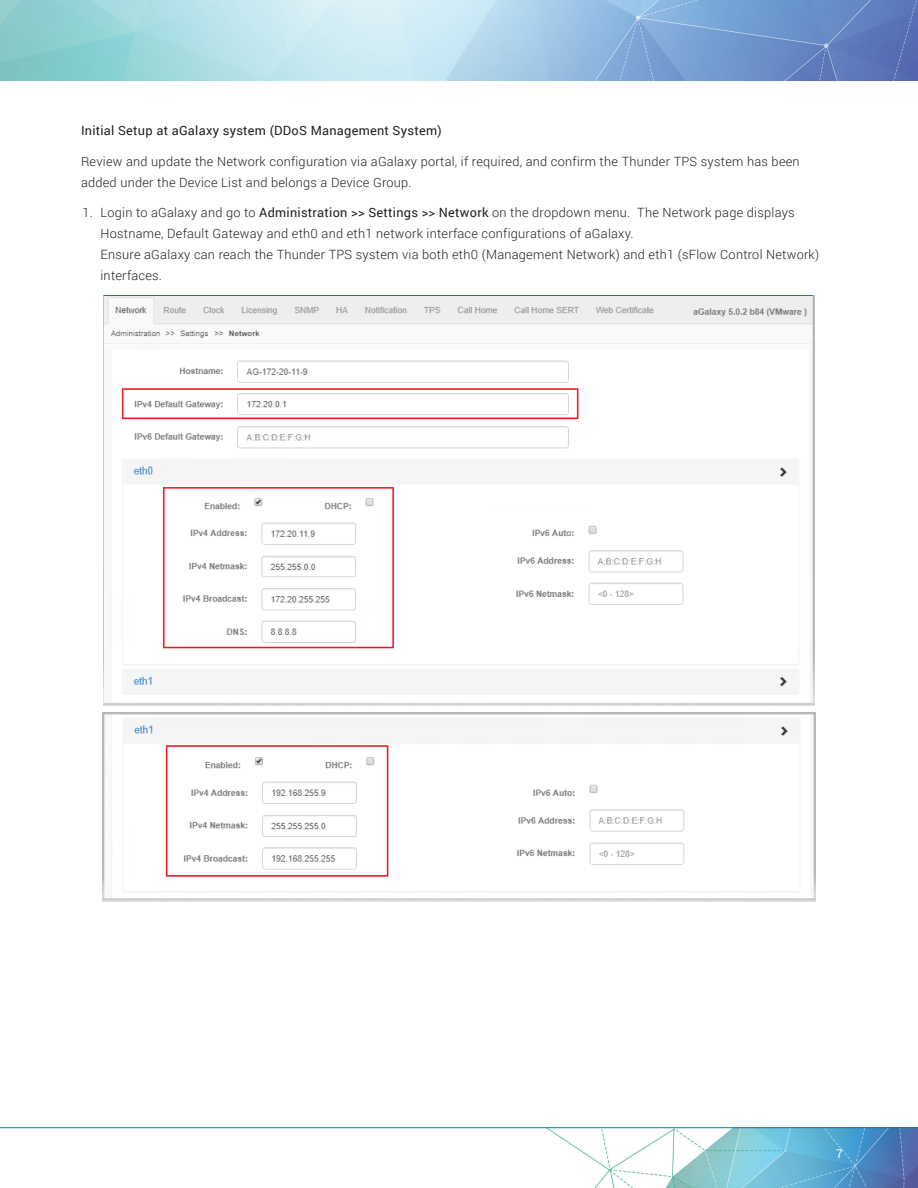
<style>
.page{position:relative;width:918px;height:1188px;background:#fff}
.page>*{position:absolute;margin:0;border:0;box-sizing:border-box;transform-origin:0 0}
.body_text{font:300 12.75px/21px "Roboto";letter-spacing:.02em;color:#231f20}
.body_text-2{font:12.75px "Roboto";letter-spacing:.02em;color:#231f20}
.t1{font:12px "Roboto";color:#fff}
.s1{font-weight:400}
</style>
<div class="page">
<img style="left:0;top:1128px;width:918px;height:60px">
<hr style="left:0;top:1127px;width:918px;height:1px;background:#1077be">
<img style="left:0;top:0;width:918px;height:81px">
<img style="left:103px;top:295px;width:712px;height:410px">
<img style="left:103px;top:712px;width:712px;height:189px">
<p class="body_text-2" style="left:81px;top:121px;width:362px">Initial Setup at aGalaxy system (DDoS Management System)</p>
<p class="body_text" style="left:81px;top:150px;width:720px">Review and update the Network configuration via aGalaxy portal, if required, and confirm the Thunder TPS system has been added under the Device List and belongs a Device Group.</p>
<p class="body_text" style="left:100px;top:202px;width:720px;text-indent:-18px">1. Login to aGalaxy and go to <span class="s1">Administration &gt;&gt; Settings &gt;&gt; Network</span> on the dropdown menu. The Network page displays Hostname, Default Gateway and eth0 and eth1 network interface configurations of aGalaxy.<br>Ensure aGalaxy can reach the Thunder TPS system via both eth0 (Management Network) and eth1 (sFlow Control Network) interfaces.</p>
<p class="t1" style="left:836px;top:1145px;width:8px">7</p>
</div>
